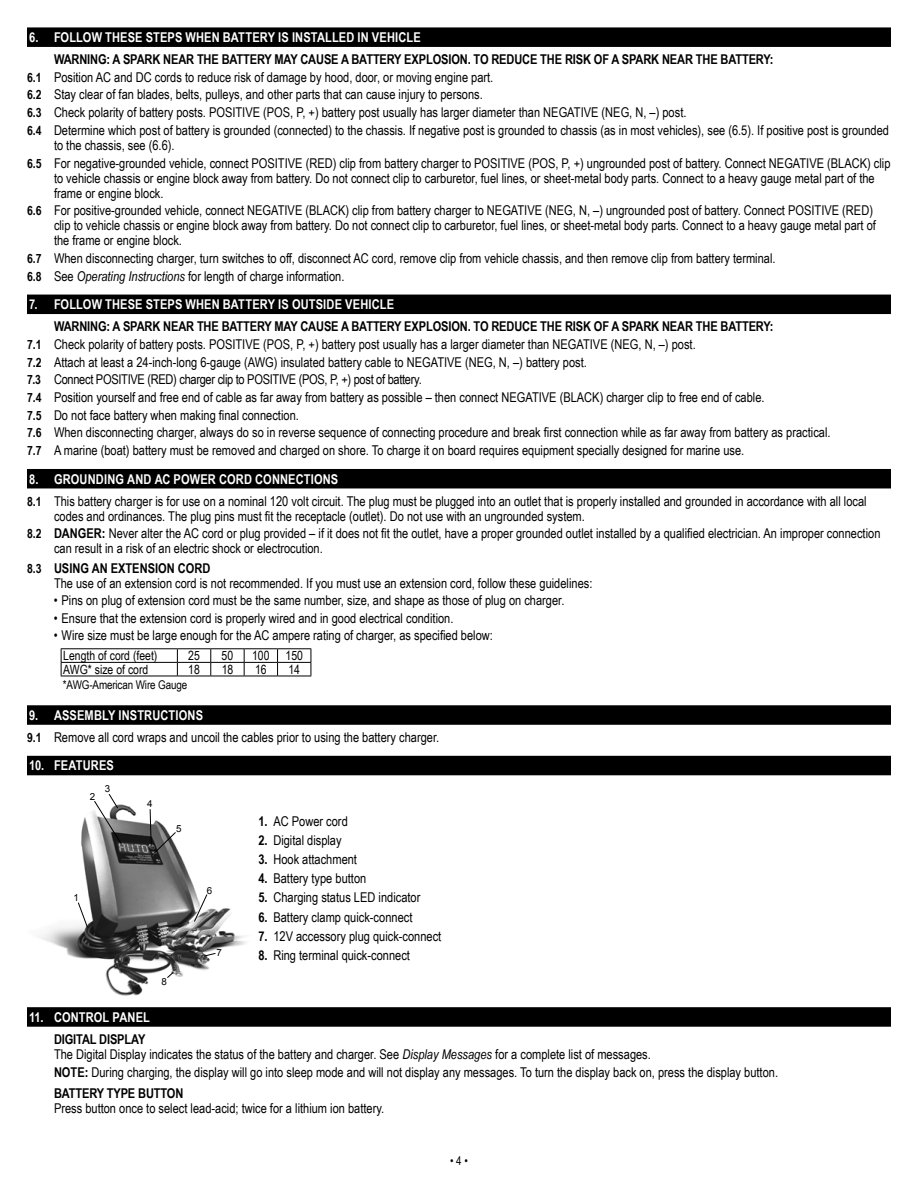
<style>
.page{position:relative;width:918px;height:1188px;background:#fff}
.page>*{position:absolute;margin:0;border:0;box-sizing:border-box;transform-origin:0 0}
.t1{font:13.5px/17.7px "Arial Narrow";color:#000}
.t2{font:700 13.5px "Arial Narrow";letter-spacing:.01em;color:#fff}
.t3{font:12.75px "Arial Narrow";color:#000}
.t4{font:12px "Arial Narrow";letter-spacing:-.01em;color:#000}
.t5{font:9.75px "Arial";color:#000}
.s1{font-weight:700}
.s2{font-weight:700;font-size:12.75px}
.s3{font-style:italic}
.s4{font-weight:700;color:#fff}
</style>
<div class="page">
<div style="left:27px;top:27px;width:864px;height:20px;background:#000"></div>
<div style="left:27px;top:295px;width:864px;height:19px;background:#000"></div>
<div style="left:27px;top:469px;width:864px;height:19px;background:#000"></div>
<div style="left:27px;top:705px;width:864px;height:20px;background:#000"></div>
<hr style="left:61px;top:676px;width:116px;height:1px;background:#000">
<hr style="left:61px;top:648px;width:116px;height:1px;background:#000">
<svg style="left:61px;top:649px;width:1px;height:27px"></svg>
<hr style="left:61px;top:662px;width:116px;height:1px;background:#000">
<hr style="left:177px;top:662px;width:34px;height:1px;background:#000">
<hr style="left:211px;top:662px;width:33px;height:1px;background:#000">
<hr style="left:244px;top:662px;width:34px;height:1px;background:#000">
<hr style="left:278px;top:662px;width:33px;height:1px;background:#000">
<hr style="left:278px;top:648px;width:33px;height:1px;background:#000">
<svg style="left:311px;top:649px;width:1px;height:27px"></svg>
<hr style="left:278px;top:676px;width:33px;height:1px;background:#000">
<hr style="left:244px;top:648px;width:34px;height:1px;background:#000">
<svg style="left:277px;top:649px;width:1px;height:27px"></svg>
<hr style="left:244px;top:676px;width:34px;height:1px;background:#000">
<hr style="left:211px;top:648px;width:33px;height:1px;background:#000">
<svg style="left:244px;top:649px;width:1px;height:27px"></svg>
<hr style="left:211px;top:676px;width:33px;height:1px;background:#000">
<hr style="left:177px;top:648px;width:34px;height:1px;background:#000">
<svg style="left:177px;top:649px;width:1px;height:27px"></svg>
<svg style="left:210px;top:649px;width:1px;height:27px"></svg>
<hr style="left:177px;top:676px;width:34px;height:1px;background:#000">
<div style="left:27px;top:756px;width:864px;height:19px;background:#000"></div>
<div style="left:27px;top:1007px;width:864px;height:20px;background:#000"></div>
<img style="left:40px;top:804px;width:206px;height:192px">
<svg style="left:203px;top:952px;width:13px;height:5px"></svg>
<svg style="left:193px;top:894px;width:15px;height:29px"></svg>
<svg style="left:166px;top:971px;width:8px;height:8px"></svg>
<svg style="left:77px;top:902px;width:11px;height:26px"></svg>
<svg style="left:93px;top:794px;width:30px;height:51px"></svg>
<svg style="left:149px;top:808px;width:28px;height:46px"></svg>
<p class="t2" style="left:29px;top:27px;width:393px">6. FOLLOW THESE STEPS WHEN BATTERY IS INSTALLED IN VEHICLE</p>
<p class="t1" style="left:27px;top:50px;width:864px;text-indent:27px"><span class="s1">WARNING: A SPARK NEAR THE BATTERY MAY CAUSE A BATTERY EXPLOSION. TO REDUCE THE RISK OF A SPARK NEAR THE BATTERY:<br></span><span class="s2">6.1</span> Position AC and DC cords to reduce risk of damage by hood, door, or moving engine part.<br><span class="s2">6.2</span> Stay clear of fan blades, belts, pulleys, and other parts that can cause injury to persons.<br><span class="s2">6.3</span> Check polarity of battery posts. POSITIVE (POS, P, +) battery post usually has larger diameter than NEGATIVE (NEG, N, –) post.<br><span class="s2">6.4</span> Determine which post of battery is grounded (connected) to the chassis. If negative post is grounded to chassis (as in most vehicles), see (6.5). If positive post is grounded</p>
<p class="t1" style="left:27px;top:136px;width:865px;text-indent:27px">to the chassis, see (6.6).<br><span class="s2">6.5</span> For negative-grounded vehicle, connect POSITIVE (RED) clip from battery charger to POSITIVE (POS, P, +) ungrounded post of battery. Connect NEGATIVE (BLACK) clip</p>
<p class="t1" style="left:54px;top:170px;width:822px;line-height:15px">to vehicle chassis or engine block away from battery. Do not connect clip to carburetor, fuel lines, or sheet-metal body parts. Connect to a heavy gauge metal part of the frame or engine block.</p>
<p class="t1" style="left:54px;top:203px;width:823px;line-height:15px;text-indent:-27px"><span class="s2">6.6</span> For positive-grounded vehicle, connect NEGATIVE (BLACK) clip from battery charger to NEGATIVE (NEG, N, –) ungrounded post of battery. Connect POSITIVE (RED) clip to vehicle chassis or engine block away from battery. Do not connect clip to carburetor, fuel lines, or sheet-metal body parts. Connect to a heavy gauge metal part of the frame or engine block.</p>
<p class="t1" style="left:27px;top:249px;width:750px"><span class="s2">6.7</span> When disconnecting charger, turn switches to off, disconnect AC cord, remove clip from vehicle chassis, and then remove clip from battery terminal.<br><span class="s2">6.8</span> See <span class="s3">Operating Instructions</span> for length of charge information.</p>
<p class="t2" style="left:29px;top:294px;width:366px">7. FOLLOW THESE STEPS WHEN BATTERY IS OUTSIDE VEHICLE</p>
<p class="t1" style="left:27px;top:317px;width:805px;text-indent:27px"><span class="s1">WARNING: A SPARK NEAR THE BATTERY MAY CAUSE A BATTERY EXPLOSION. TO REDUCE THE RISK OF A SPARK NEAR THE BATTERY:<br></span><span class="s2">7.1</span> Check polarity of battery posts. POSITIVE (POS, P, +) battery post usually has a larger diameter than NEGATIVE (NEG, N, –) post.<br><span class="s2">7.2</span> Attach at least a 24-inch-long 6-gauge (AWG) insulated battery cable to NEGATIVE (NEG, N, –) battery post.<br><span class="s2">7.3</span> Connect POSITIVE (RED) charger clip to POSITIVE (POS, P, +) post of battery.<br><span class="s2">7.4</span> Position yourself and free end of cable as far away from battery as possible – then connect NEGATIVE (BLACK) charger clip to free end of cable.<br><span class="s2">7.5</span> Do not face battery when making final connection.<br><span class="s2">7.6</span> When disconnecting charger, always do so in reverse sequence of connecting procedure and break first connection while as far away from battery as practical.<br><span class="s2">7.7</span> A marine (boat) battery must be removed and charged on shore. To charge it on board requires equipment specially designed for marine use.</p>
<p class="t1" style="left:27px;top:467px;width:841px;line-height:22px"><span class="s4">8. GROUNDING AND AC POWER CORD CONNECTIONS<br></span><span class="s2">8.1</span> This battery charger is for use on a nominal 120 volt circuit. The plug must be plugged into an outlet that is properly installed and grounded in accordance with all local</p>
<p class="t1" style="left:27px;top:507px;width:855px;text-indent:27px">codes and ordinances. The plug pins must fit the receptacle (outlet). Do not use with an ungrounded system.<br><span class="s2">8.2</span> <span class="s1">DANGER:</span> Never alter the AC cord or plug provided – if it does not fit the outlet, have a proper grounded outlet installed by a qualified electrician. An improper connection</p>
<p class="t1" style="left:27px;top:538px;width:297px;line-height:19.8px;text-indent:27px">can result in a risk of an electric shock or electrocution.<br><span class="s2">8.3</span> <span class="s1">USING AN EXTENSION CORD</span></p>
<p class="t1" style="left:54px;top:574px;width:540px">The use of an extension cord is not recommended. If you must use an extension cord, follow these guidelines:</p>
<p class="t1" style="left:54px;top:591px;width:512px">• Pins on plug of extension cord must be the same number, size, and shape as those of plug on charger.</p>
<p class="t1" style="left:54px;top:608px;width:401px">• Ensure that the extension cord is properly wired and in good electrical condition.</p>
<p class="t1" style="left:54px;top:626px;width:441px">• Wire size must be large enough for the AC ampere rating of charger, as specified below:</p>
<p class="t3" style="left:63px;top:646px;width:96px">Length of cord (feet)</p>
<p class="t3" style="left:188px;top:646px;width:13px">25</p>
<p class="t3" style="left:222px;top:646px;width:13px">50</p>
<p class="t3" style="left:252px;top:646px;width:19px">100</p>
<p class="t3" style="left:286px;top:646px;width:19px">150</p>
<p class="t3" style="left:63px;top:660px;width:87px">AWG* size of cord</p>
<p class="t3" style="left:188px;top:660px;width:13px">18</p>
<p class="t3" style="left:222px;top:660px;width:13px">18</p>
<p class="t3" style="left:255px;top:660px;width:13px">16</p>
<p class="t3" style="left:288px;top:660px;width:13px">14</p>
<p class="t4" style="left:63px;top:676px;width:126px">*AWG-American Wire Gauge</p>
<p class="t1" style="left:27px;top:704px;width:414px;line-height:22px"><span class="s4">9. ASSEMBLY INSTRUCTIONS<br></span><span class="s2">9.1</span> Remove all cord wraps and uncoil the cables prior to using the battery charger.</p>
<p class="t2" style="left:29px;top:755px;width:86px">10. FEATURES</p>
<p class="t5" style="left:90px;top:790px;width:7px">2</p>
<p class="t5" style="left:105px;top:782px;width:7px">3</p>
<p class="t5" style="left:73px;top:891px;width:7px">1</p>
<p class="t5" style="left:147px;top:797px;width:7px">4</p>
<p class="t5" style="left:176px;top:823px;width:7px">5</p>
<p class="t5" style="left:161px;top:975px;width:7px">8</p>
<p class="t5" style="left:207px;top:884px;width:7px">6</p>
<p class="t5" style="left:217px;top:946px;width:7px">7</p>
<p class="t1" style="left:258px;top:811px;width:91px"><span class="s1">1.</span> AC Power cord</p>
<p class="t1" style="left:258px;top:831px;width:85px"><span class="s1">2.</span> Digital display</p>
<p class="t1" style="left:258px;top:850px;width:100px"><span class="s1">3.</span> Hook attachment</p>
<p class="t1" style="left:258px;top:869px;width:109px"><span class="s1">4.</span> Battery type button</p>
<p class="t1" style="left:258px;top:888px;width:164px"><span class="s1">5.</span> Charging status LED indicator</p>
<p class="t1" style="left:258px;top:907px;width:156px"><span class="s1">6.</span> Battery clamp quick-connect</p>
<p class="t1" style="left:258px;top:927px;width:184px"><span class="s1">7.</span> 12V accessory plug quick-connect</p>
<p class="t1" style="left:258px;top:946px;width:153px"><span class="s1">8.</span> Ring terminal quick-connect</p>
<p class="t2" style="left:29px;top:1007px;width:122px">11. CONTROL PANEL</p>
<p class="t1" style="left:54px;top:1031px;width:598px;line-height:15px"><span class="s1">DIGITAL DISPLAY<br></span>The Digital Display indicates the status of the battery and charger. See <span class="s3">Display Messages</span> for a complete list of messages.</p>
<p class="t1" style="left:54px;top:1060px;width:726px;line-height:21.8px"><span class="s1">NOTE:</span> During charging, the display will go into sleep mode and will not display any messages. To turn the display back on, press the display button.<br><span class="s1">BATTERY TYPE BUTTON</span></p>
<p class="t1" style="left:54px;top:1099px;width:332px">Press button once to select lead-acid; twice for a lithium ion battery.</p>
<p class="t4" style="left:450px;top:1152px;width:19px">• 4 •</p>
</div>
